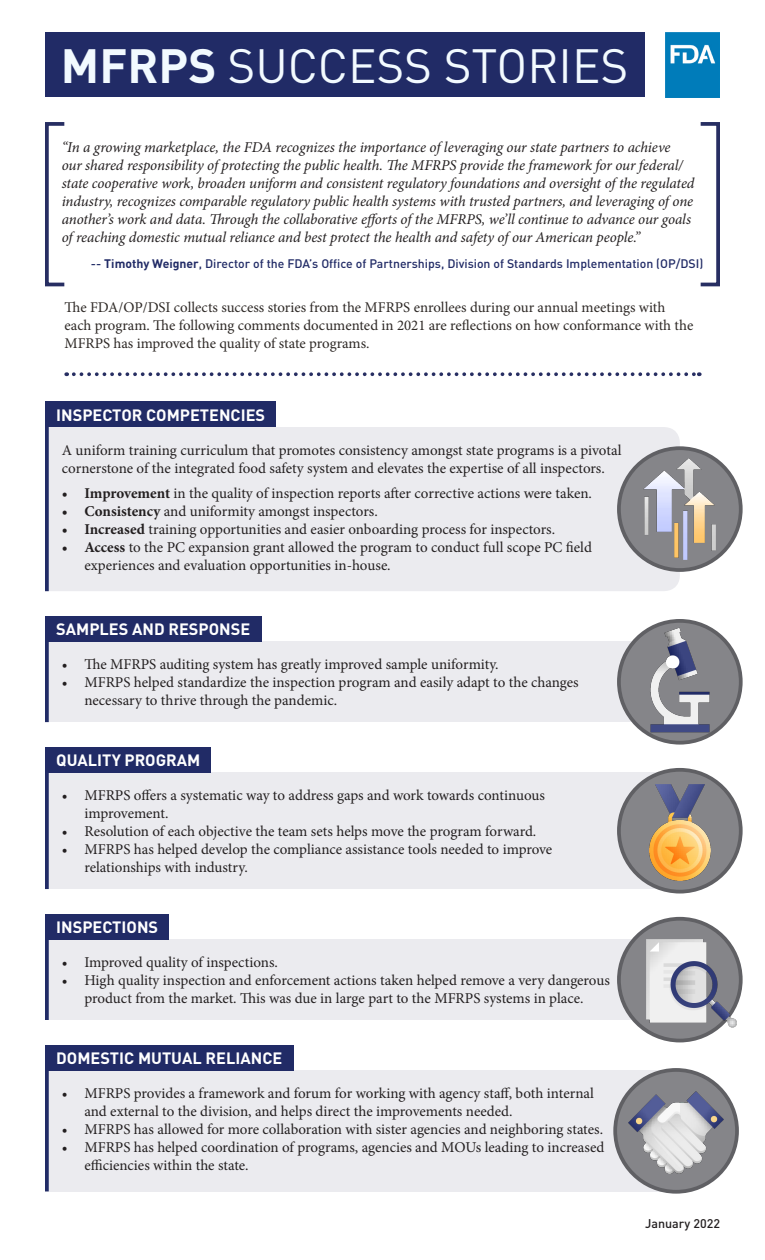
<style>
.page{position:relative;width:765px;height:1260px;background:#fff}
.page>*{position:absolute;margin:0;border:0;box-sizing:border-box;transform-origin:0 0}
.t1{font:47.5px "DIN Pro";color:#f2faff}
.t2{font:700 16.25px "DIN Pro";color:#fff}
.t3{font:15px/18px "Minion Pro";color:#231f20}
.t4{font:italic 15px/18px "Minion Pro";letter-spacing:-.01em;color:#231f20}
.t5{font:14.88px/17.9px "Minion Pro";color:#2e2926}
.t6{font:500 12.5px "DIN Pro";color:#231f20}
.t7{font:500 12.25px "DIN Pro";color:#212b66}
.s1{font-weight:700}
</style>
<div class="page">
<div style="left:45px;top:33px;width:599px;height:64px;background:#212b66"></div>
<div style="left:49px;top:427px;width:631px;height:164px;background:#ebebef"></div>
<div style="left:45px;top:641px;width:628px;height:81px;background:#ebebef"></div>
<div style="left:45px;top:772px;width:632px;height:117px;background:#ebebef"></div>
<div style="left:45px;top:939px;width:628px;height:81px;background:#ebebef"></div>
<div style="left:45px;top:1070px;width:639px;height:121px;background:#ebebef"></div>
<div style="left:45px;top:616px;width:216px;height:25px;background:#212b66"></div>
<div style="left:45px;top:747px;width:165px;height:25px;background:#212b66"></div>
<div style="left:45px;top:914px;width:124px;height:25px;background:#212b66"></div>
<div style="left:45px;top:1045px;width:249px;height:25px;background:#212b66"></div>
<div style="left:45px;top:402px;width:231px;height:25px;background:#212b66"></div>
<svg style="left:45px;top:427px;width:4px;height:164px"></svg>
<svg style="left:45px;top:641px;width:4px;height:81px"></svg>
<svg style="left:45px;top:772px;width:4px;height:117px"></svg>
<svg style="left:45px;top:939px;width:4px;height:81px"></svg>
<svg style="left:45px;top:1070px;width:4px;height:121px"></svg>
<div style="left:619px;top:448px;width:122px;height:122px;background:#858589;border-radius:50%"></div>
<div style="left:617px;top:446px;width:126px;height:126px;border:4px solid #606064;border-radius:50%"></div>
<img style="left:644px;top:459px;width:72px;height:100px">
<div style="left:619px;top:770px;width:122px;height:122px;background:#858589;border-radius:50%"></div>
<div style="left:617px;top:768px;width:126px;height:126px;border:4px solid #606064;border-radius:50%"></div>
<img style="left:649px;top:784px;width:61px;height:97px">
<div style="left:615px;top:1070px;width:122px;height:122px;background:#858589;border-radius:50%"></div>
<div style="left:613px;top:1068px;width:126px;height:126px;border:4px solid #606064;border-radius:50%"></div>
<img style="left:628px;top:1091px;width:96px;height:82px">
<div style="left:619px;top:919px;width:122px;height:122px;background:#858589;border-radius:50%"></div>
<div style="left:617px;top:917px;width:126px;height:125px;border:4px solid #606064;border-radius:50%"></div>
<img style="left:646px;top:939px;width:91px;height:91px">
<div style="left:619px;top:621px;width:122px;height:122px;background:#858589;border-radius:50%"></div>
<div style="left:617px;top:619px;width:126px;height:126px;border:4px solid #606064;border-radius:50%"></div>
<img style="left:645px;top:626px;width:71px;height:108px">
<svg style="left:74px;top:372px;width:626px;height:4px"></svg>
<div style="left:699px;top:122px;width:21px;height:164px;border:4px solid #272e62"></div>
<div style="left:45px;top:122px;width:21px;height:164px;border:4px solid #272e62"></div>
<img style="left:666px;top:33px;width:54px;height:64px">
<p class="t1" style="left:61px;top:30px;width:569px"><span class="s1">MFRPS</span> SUCCESS STORIES</p>
<p class="t4" style="left:62px;top:138px;width:634px">“In a growing marketplace, the FDA recognizes the importance of leveraging our state partners to achieve<br>our shared responsibility of protecting the public health. The MFRPS provide the framework for our federal/ state cooperative work, broaden uniform and consistent regulatory foundations and oversight of the regulated industry, recognizes comparable regulatory public health systems with trusted partners, and leveraging of one another’s work and data. Through the collaborative efforts of the MFRPS, we’ll continue to advance our goals of reaching domestic mutual reliance and best protect the health and safety of our American people.”</p>
<p class="t7" style="left:91px;top:254px;width:614px">-- <span class="s1">Timothy Weigner</span>, Director of the FDA’s Office of Partnerships, Division of Standards Implementation (OP/DSI)</p>
<p class="t5" style="left:65px;top:298px;width:630px">The FDA/OP/DSI collects success stories from the MFRPS enrollees during our annual meetings with each program. The following comments documented in 2021 are reflections on how conformance with the<br>MFRPS has improved the quality of state programs.</p>
<p class="t2" style="left:56px;top:402px;width:210px">INSPECTOR COMPETENCIES</p>
<p class="t3" style="left:62px;top:441px;width:561px">A uniform training curriculum that promotes consistency amongst state programs is a pivotal cornerstone of the integrated food safety system and elevates the expertise of all inspectors.</p>
<p class="t3" style="left:62px;top:484px;width:532px"><span class="s1">• Improvement</span> in the quality of inspection reports after corrective actions were taken.</p>
<p class="t3" style="left:62px;top:502px;width:317px"><span class="s1">• Consistency</span> and uniformity amongst inspectors.</p>
<p class="t3" style="left:62px;top:520px;width:495px"><span class="s1">• Increased</span> training opportunities and easier onboarding process for inspectors.</p>
<p class="t3" style="left:84px;top:538px;width:509px;text-indent:-22px"><span class="s1">• Access</span> to the PC expansion grant allowed the program to conduct full scope PC field experiences and evaluation opportunities in-house.</p>
<p class="t2" style="left:56px;top:616px;width:196px">SAMPLES AND RESPONSE</p>
<p class="t3" style="left:62px;top:656px;width:438px">• The MFRPS auditing system has greatly improved sample uniformity.</p>
<p class="t3" style="left:84px;top:674px;width:496px;text-indent:-22px">• MFRPS helped standardize the inspection program and easily adapt to the changes necessary to thrive through the pandemic.</p>
<p class="t2" style="left:56px;top:747px;width:146px">QUALITY PROGRAM</p>
<p class="t3" style="left:84px;top:786px;width:462px;text-indent:-22px">• MFRPS offers a systematic way to address gaps and work towards continuous improvement.</p>
<p class="t3" style="left:62px;top:822px;width:476px">• Resolution of each objective the team sets helps move the program forward.</p>
<p class="t3" style="left:84px;top:840px;width:469px;text-indent:-22px">• MFRPS has helped develop the compliance assistance tools needed to improve relationships with industry.</p>
<p class="t2" style="left:56px;top:914px;width:103px">INSPECTIONS</p>
<p class="t3" style="left:62px;top:953px;width:218px">• Improved quality of inspections.</p>
<p class="t3" style="left:62px;top:971px;width:550px;text-align:center">• High quality inspection and enforcement actions taken helped remove a very dangerous product from the market. This was due in large part to the MFRPS systems in place.</p>
<p class="t2" style="left:56px;top:1045px;width:228px">DOMESTIC MUTUAL RELIANCE</p>
<p class="t3" style="left:84px;top:1084px;width:511px;text-indent:-22px">• MFRPS provides a framework and forum for working with agency staff, both internal and external to the division, and helps direct the improvements needed.</p>
<p class="t3" style="left:62px;top:1120px;width:543px">• MFRPS has allowed for more collaboration with sister agencies and neighboring states.</p>
<p class="t3" style="left:84px;top:1138px;width:522px;text-indent:-22px">• MFRPS has helped coordination of programs, agencies and MOUs leading to increased efficiencies within the state.</p>
<p class="t6" style="left:645px;top:1214px;width:76px">January 2022</p>
</div>
